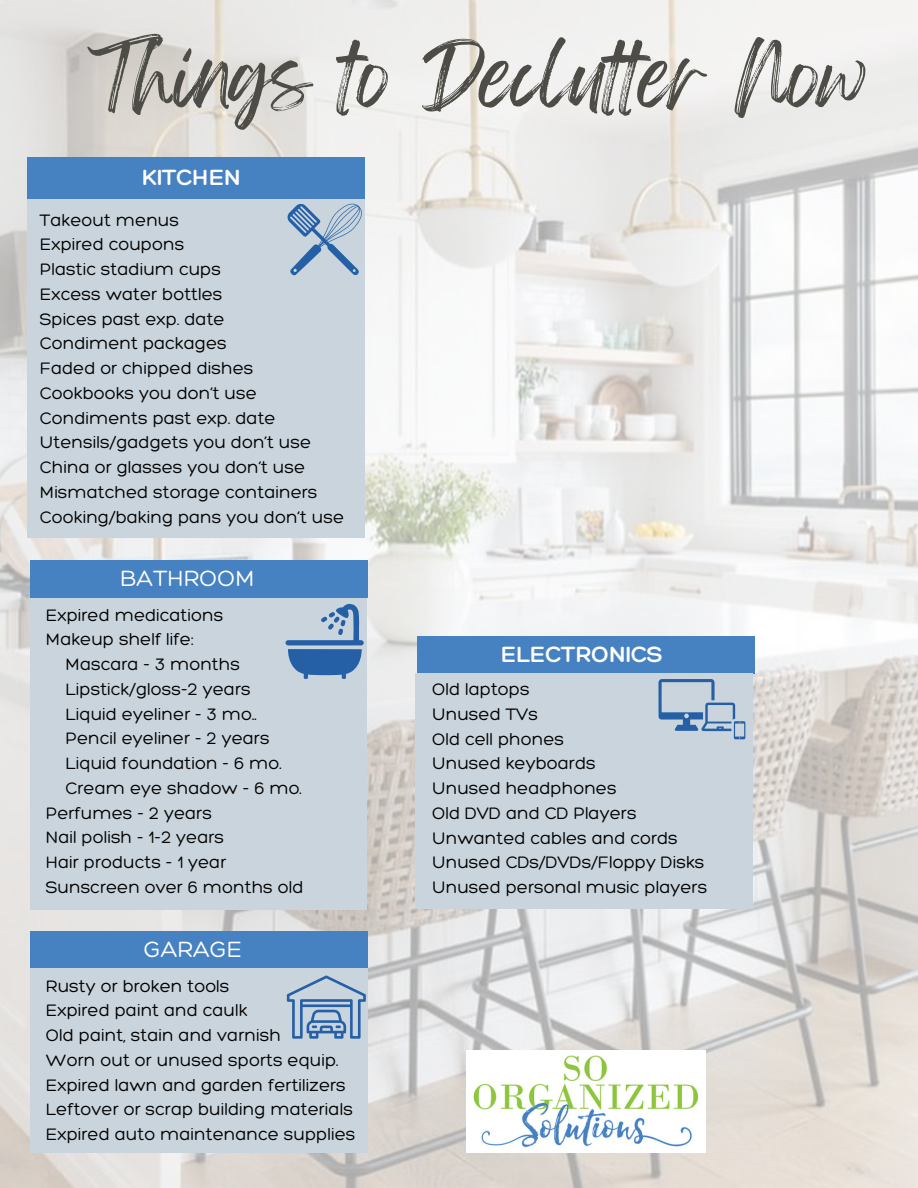
<style>
.page{position:relative;width:918px;height:1188px;background:#fff}
.page>*{position:absolute;margin:0;border:0;box-sizing:border-box;transform-origin:0 0}
.t1{font:73.5px "Feeling Passionate";color:#4d4c46}
.t2{font:300 24px "Hero";color:#fff}
.t3{font:300 24px "Hero";color:#fff}
.t4{font:300 18px "Hero";color:#000}
</style>
<div class="page">
<img style="left:0;top:0;width:918px;height:1188px">
<div style="left:27px;top:157px;width:338px;height:42px;background:#4681c2"></div>
<div style="left:27px;top:199px;width:338px;height:339px;background:#c9d4dc"></div>
<div style="left:30px;top:598px;width:337px;height:311px;background:#c9d4dc"></div>
<div style="left:417px;top:636px;width:338px;height:37px;background:#4681c2"></div>
<div style="left:415px;top:674px;width:338px;height:235px;background:#c9d4dc"></div>
<img style="left:466px;top:1050px;width:240px;height:102px">
<div style="left:30px;top:560px;width:338px;height:37px;background:#4681c2"></div>
<div style="left:30px;top:931px;width:338px;height:37px;background:#4681c2"></div>
<div style="left:30px;top:968px;width:338px;height:185px;background:#c9d4dc"></div>
<svg style="left:285px;top:603px;width:79px;height:76px"></svg>
<svg style="left:288px;top:203px;width:74px;height:73px"></svg>
<svg style="left:287px;top:976px;width:79px;height:63px"></svg>
<svg style="left:658px;top:679px;width:87px;height:60px"></svg>
<p class="t1" style="left:88px;top:17px;width:782px">Things to Declutter Now</p>
<p class="t2" style="left:142px;top:163px;width:100px">KITCHEN</p>
<p class="t4" style="left:40px;top:208px;width:141px">Takeout menus</p>
<h2 class="t4" style="left:40px;top:233px;width:146px">Expired coupons</h2>
<p class="t4" style="left:40px;top:258px;width:183px">Plastic stadium cups</p>
<p class="t4" style="left:40px;top:283px;width:184px">Excess water bottles</p>
<p class="t4" style="left:40px;top:307px;width:186px">Spices past exp. date</p>
<p class="t4" style="left:40px;top:332px;width:188px">Condiment packages</p>
<p class="t4" style="left:40px;top:357px;width:215px">Faded or chipped dishes</p>
<p class="t4" style="left:40px;top:382px;width:219px">Cookbooks you don’t use</p>
<p class="t4" style="left:40px;top:406px;width:237px">Condiments past exp. date</p>
<p class="t4" style="left:40px;top:431px;width:273px">Utensils/gadgets you don’t use</p>
<p class="t4" style="left:40px;top:456px;width:267px">China or glasses you don’t use</p>
<p class="t4" style="left:40px;top:481px;width:279px">Mismatched storage containers</p>
<p class="t4" style="left:40px;top:505px;width:306px">Cooking/baking pans you don’t use</p>
<p class="t3" style="left:120px;top:563px;width:136px">BATHROOM</p>
<p class="t4" style="left:46px;top:604px;width:179px">Expired medications</p>
<h1 class="t4" style="left:46px;top:628px;width:149px">Makeup shelf life:</h1>
<h2 class="t4" style="left:66px;top:653px;width:176px">Mascara - 3 months</h2>
<p class="t4" style="left:66px;top:678px;width:187px">Lipstick/gloss-2 years</p>
<p class="t4" style="left:66px;top:703px;width:193px">Liquid eyeliner - 3 mo..</p>
<p class="t4" style="left:66px;top:727px;width:206px">Pencil eyeliner - 2 years</p>
<p class="t4" style="left:66px;top:752px;width:218px">Liquid foundation - 6 mo.</p>
<p class="t4" style="left:66px;top:777px;width:238px">Cream eye shadow - 6 mo.</p>
<p class="t4" style="left:46px;top:802px;width:168px">Perfumes - 2 years</p>
<p class="t4" style="left:46px;top:826px;width:180px">Nail polish - 1-2 years</p>
<p class="t4" style="left:46px;top:851px;width:182px">Hair products - 1 year</p>
<p class="t4" style="left:46px;top:876px;width:259px">Sunscreen over 6 months old</p>
<p class="t3" style="left:144px;top:934px;width:100px">GARAGE</p>
<h2 class="t4" style="left:46px;top:975px;width:185px">Rusty or broken tools</h2>
<p class="t4" style="left:46px;top:999px;width:203px">Expired paint and caulk</p>
<p class="t4" style="left:46px;top:1024px;width:237px">Old paint, stain and varnish</p>
<p class="t4" style="left:46px;top:1049px;width:294px">Worn out or unused sports equip.</p>
<p class="t4" style="left:46px;top:1074px;width:301px">Expired lawn and garden fertilizers</p>
<p class="t4" style="left:46px;top:1098px;width:309px">Leftover or scrap building materials</p>
<p class="t4" style="left:46px;top:1123px;width:311px">Expired auto maintenance supplies</p>
<p class="t2" style="left:501px;top:639px;width:163px">ELECTRONICS</p>
<p class="t4" style="left:432px;top:678px;width:99px">Old laptops</p>
<h2 class="t4" style="left:432px;top:703px;width:108px">Unused TVs</h2>
<p class="t4" style="left:432px;top:728px;width:134px">Old cell phones</p>
<p class="t4" style="left:432px;top:752px;width:165px">Unused keyboards</p>
<p class="t4" style="left:432px;top:777px;width:186px">Unused headphones</p>
<p class="t4" style="left:432px;top:802px;width:206px">Old DVD and CD Players</p>
<p class="t4" style="left:432px;top:827px;width:247px">Unwanted cables and cords</p>
<p class="t4" style="left:432px;top:851px;width:274px">Unused CDs/DVDs/Floppy Disks</p>
<p class="t4" style="left:432px;top:876px;width:277px">Unused personal music players</p>
</div>
